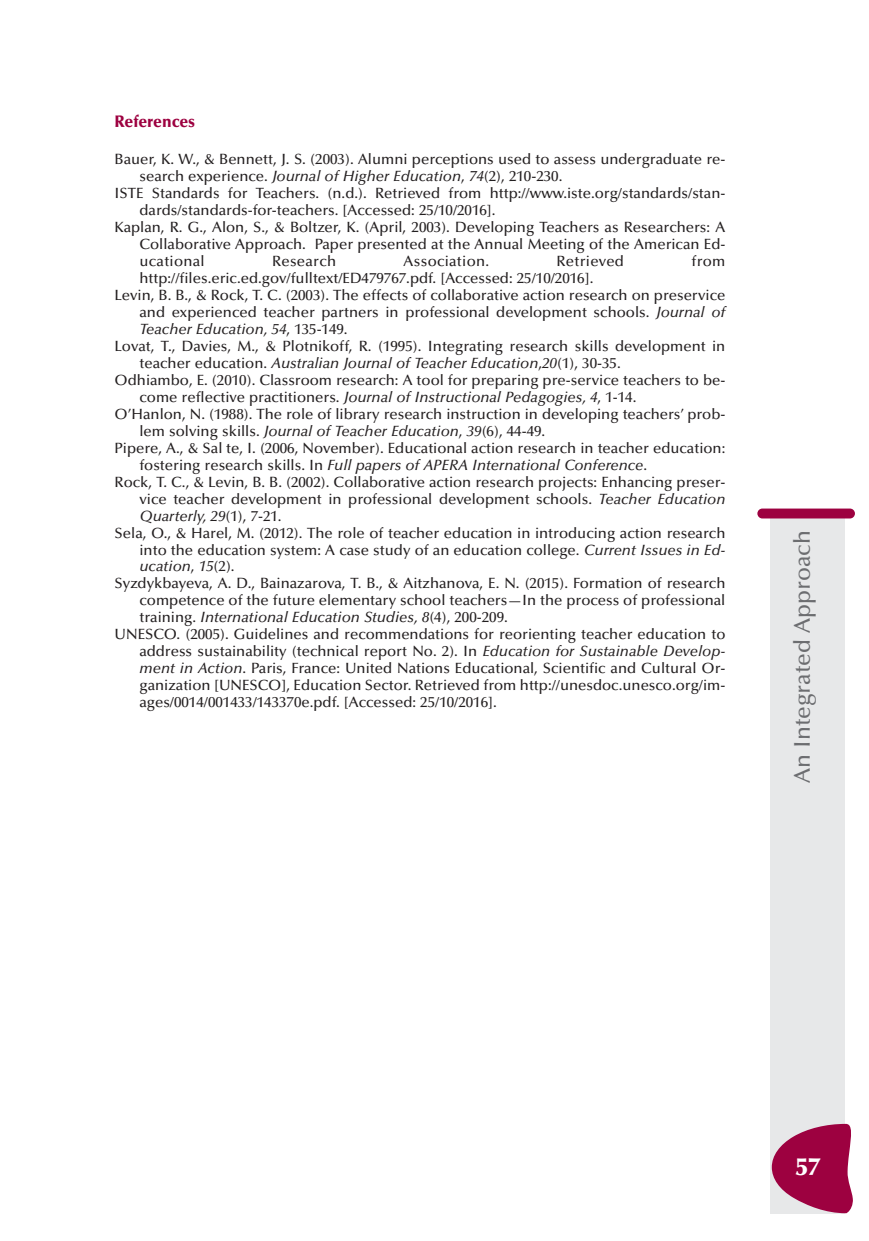
<style>
.page{position:relative;width:869px;height:1241px;background:#fff}
.page>*{position:absolute;margin:0;border:0;box-sizing:border-box;transform-origin:0 0}
.t1{font:900 24.5px "Optima";color:#fff}
.t2{font:500 22.75px "Optima";color:#6c6d70}
.t3{font:900 16.62px "Optima";color:#9d0140;scale:.95 1}
.t4{font:500 14.88px "Optima";color:#231f20}
.t5{font:italic 500 14.88px "Optima";color:#231f20}
.t6{font:500 14.88px "Optima";letter-spacing:.02em;color:#231f20}
.s1{font-style:italic}
.s2{font-style:normal}
</style>
<div class="page">
<div style="left:770px;top:516px;width:74px;height:697px;background:#e7e8e9"></div>
<div style="left:757px;top:508px;width:97px;height:10px;background:#9d0140;border-radius:5px"></div>
<svg style="left:771px;top:1123px;width:82px;height:89px"></svg>
<p class="t3" style="left:115px;top:114px;width:86px">References</p>
<p class="t4" style="left:115px;top:154px;width:612px">Bauer, K. W., &amp; Bennett, J. S. (2003). Alumni perceptions used to assess undergraduate re-</p>
<p class="t4" style="left:139px;top:170px;width:424px">search experience. <span class="s1">Journal of Higher Education</span>, <span class="s1">74</span>(2), 210-230.</p>
<p class="t4" style="left:115px;top:187px;width:612px">ISTE Standards for Teachers. (n.d.). Retrieved from http://www.iste.org/standards/stan-</p>
<p class="t4" style="left:139px;top:204px;width:357px">dards/standards-for-teachers. [Accessed: 25/10/2016].</p>
<p class="t4" style="left:115px;top:221px;width:612px">Kaplan, R. G., Alon, S., &amp; Boltzer, K. (April, 2003). Developing Teachers as Researchers: A</p>
<p class="t4" style="left:139px;top:238px;width:587px">Collaborative Approach. Paper presented at the Annual Meeting of the American Ed-</p>
<p class="t6" style="left:139px;top:255px;width:67px">ucational</p>
<p class="t6" style="left:272px;top:255px;width:66px">Research</p>
<p class="t6" style="left:403px;top:255px;width:87px">Association.</p>
<p class="t6" style="left:556px;top:255px;width:69px">Retrieved</p>
<p class="t4" style="left:691px;top:255px;width:35px">from</p>
<p class="t4" style="left:139px;top:272px;width:455px">http://files.eric.ed.gov/fulltext/ED479767.pdf. [Accessed: 25/10/2016].</p>
<p class="t4" style="left:115px;top:289px;width:612px">Levin, B. B., &amp; Rock, T. C. (2003). The effects of collaborative action research on preservice</p>
<p class="t4" style="left:139px;top:306px;width:587px">and experienced teacher partners in professional development schools. <span class="s1">Journal of</span></p>
<p class="t5" style="left:139px;top:323px;width:209px">Teacher Education, 54<span class="s2">, 135-149.</span></p>
<p class="t4" style="left:115px;top:340px;width:612px">Lovat, T., Davies, M., &amp; Plotnikoff, R. (1995). Integrating research skills development in</p>
<p class="t5" style="left:139px;top:357px;width:482px"><span class="s2">teacher education.</span> Australian Journal of Teacher Education<span class="s2">,</span>20<span class="s2">(1), 30-35.</span></p>
<p class="t4" style="left:115px;top:374px;width:612px">Odhiambo, E. (2010). Classroom research: A tool for preparing pre-service teachers to be-</p>
<p class="t4" style="left:139px;top:391px;width:498px">come reflective practitioners. <span class="s1">Journal of Instructional Pedagogies, 4</span>, 1-14.</p>
<p class="t4" style="left:115px;top:408px;width:612px">O’Hanlon, N. (1988). The role of library research instruction in developing teachers’ prob-</p>
<p class="t4" style="left:139px;top:425px;width:407px">lem solving skills. <span class="s1">Journal of Teacher Education</span>, <span class="s1">39</span>(6), 44-49.</p>
<p class="t4" style="left:115px;top:442px;width:612px">Pipere, A., &amp; Sal te, I. (2006, November). Educational action research in teacher education:</p>
<p class="t5" style="left:139px;top:459px;width:509px"><span class="s2">fostering research skills. In</span> Full papers of APERA International Conference<span class="s2">.</span></p>
<p class="t4" style="left:115px;top:476px;width:612px">Rock, T. C., &amp; Levin, B. B. (2002). Collaborative action research projects: Enhancing preser-</p>
<p class="t4" style="left:139px;top:492px;width:587px">vice teacher development in professional development schools. <span class="s1">Teacher Education</span></p>
<p class="t5" style="left:139px;top:509px;width:144px">Quarterly, 29<span class="s2">(1), 7-21.</span></p>
<p class="t4" style="left:115px;top:526px;width:612px">Sela, O., &amp; Harel, M. (2012). The role of teacher education in introducing action research</p>
<p class="t4" style="left:139px;top:543px;width:587px">into the education system: A case study of an education college. <span class="s1">Current Issues in Ed-</span></p>
<p class="t5" style="left:139px;top:560px;width:97px">ucation<span class="s2">,</span> 15<span class="s2">(2).</span></p>
<p class="t4" style="left:115px;top:577px;width:612px">Syzdykbayeva, A. D., Bainazarova, T. B., &amp; Aitzhanova, E. N. (2015). Formation of research</p>
<p class="t4" style="left:139px;top:594px;width:587px">competence of the future elementary school teachers—In the process of professional</p>
<p class="t5" style="left:139px;top:611px;width:370px"><span class="s2">training.</span> International Education Studies, 8<span class="s2">(4), 200-209.</span></p>
<p class="t4" style="left:115px;top:628px;width:612px">UNESCO. (2005). Guidelines and recommendations for reorienting teacher education to</p>
<p class="t4" style="left:139px;top:645px;width:587px">address sustainability (technical report No. 2). In <span class="s1">Education for Sustainable Develop-</span></p>
<p class="t4" style="left:139px;top:662px;width:587px"><span class="s1">ment in Action</span>. Paris, France: United Nations Educational, Scientific and Cultural Or-</p>
<p class="t4" style="left:139px;top:679px;width:587px">ganization [UNESCO], Education Sector. Retrieved from http://unesdoc.unesco.org/im-</p>
<p class="t4" style="left:139px;top:696px;width:358px">ages/0014/001433/143370e.pdf. [Accessed: 25/10/2016].</p>
<h2 class="t2" style="left:792px;top:783px;width:254px;rotate:-90deg">An Integrated Approach</h2>
<h1 class="t1" style="left:795px;top:1156px;width:26px">57</h1>
</div>
